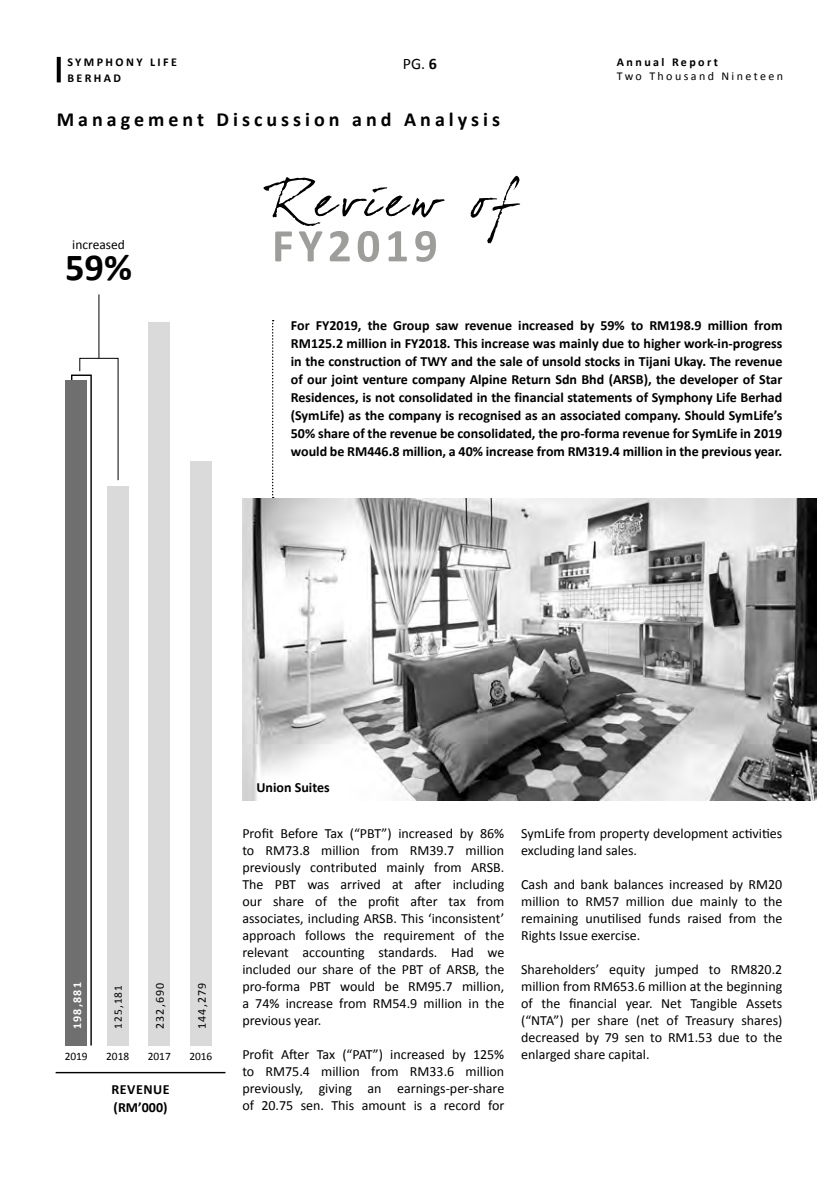
<style>
.page{position:relative;width:840px;height:1191px;background:#fff}
.page>*{position:absolute;margin:0;border:0;box-sizing:border-box;transform-origin:0 0}
.t1{font:700 38.4px "Calibri";color:#000}
.t2{font:700 20px "Calibri";letter-spacing:.2em;color:#000}
.t3{font:16px "Calibri";color:#000}
.t4{font:14px/17px "Calibri";color:#000;text-align:justify}
.t5{font:700 14px/18px "Calibri";color:#000;text-align:justify}
.t6{font:700 14px/18px "Calibri";letter-spacing:.04em;color:#000}
.t7{font:13.4px "Calibri";color:#000}
.t8{font:12px "Calibri";letter-spacing:.195em;color:#000}
.t9{font:700 12px/16px "Calibri";letter-spacing:.2em;color:#000}
.t10{font:700 12px "Calibri";letter-spacing:.1em;color:#fff}
.t11{font:11.4px "Calibri";color:#000}
.s1{font-weight:700}
</style>
<div class="page">
<svg style="left:57px;top:57px;width:4px;height:25px"></svg>
<svg style="left:272px;top:320px;width:1px;height:178px"></svg>
<hr style="left:56px;top:1072px;width:169px;height:1px;background:#000">
<div style="left:66px;top:380px;width:21px;height:665px;background:#706f6f"></div>
<div style="left:107px;top:485px;width:21px;height:560px;background:#dadada"></div>
<div style="left:149px;top:322px;width:21px;height:723px;background:#dadada"></div>
<div style="left:190px;top:460px;width:22px;height:585px;background:#dadada"></div>
<svg style="left:70px;top:358px;width:48px;height:688px"></svg>
<hr style="left:98px;top:294px;width:1px;height:64px;background:#000">
<img style="left:242px;top:498px;width:574px;height:302px">
<svg style="left:263px;top:176px;width:257px;height:86px"></svg>
<p class="t9" style="left:67px;top:54px;width:111px">SYMPHONY LIFE<br>BERHAD</p>
<p class="t3" style="left:402px;top:53px;width:36px">PG. <span class="s1">6</span></p>
<h2 class="t2" style="left:57px;top:107px;width:444px">Management Discussion and Analysis</h2>
<p class="t7" style="left:72px;top:236px;width:54px">increased</p>
<h1 class="t1" style="left:65px;top:243px;width:68px">59%</h1>
<p class="t9" style="left:616px;top:54px;width:102px">Annual Report</p>
<p class="t8" style="left:616px;top:69px;width:168px">Two Thousand Nineteen</p>
<p class="t5" style="left:291px;top:316px;width:492px">For FY2019, the Group saw revenue increased by 59% to RM198.9 million from RM125.2 million in FY2018. This increase was mainly due to higher work-in-progress in the construction of TWY and the sale of unsold stocks in Tijani Ukay. The revenue of our joint venture company Alpine Return Sdn Bhd (ARSB), the developer of Star Residences, is not consolidated in the financial statements of Symphony Life Berhad (SymLife) as the company is recognised as an associated company. Should SymLife’s 50% share of the revenue be consolidated, the pro-forma revenue for SymLife in 2019 would be RM446.8 million, a 40% increase from RM319.4 million in the previous year.</p>
<p class="t10" style="left:69px;top:1029px;width:48px;rotate:-90deg">198,881</p>
<p class="t11" style="left:111px;top:1029px;width:46px;rotate:-90deg">125,181</p>
<p class="t8" style="left:152px;top:1029px;width:48px;rotate:-90deg">232,690</p>
<p class="t8" style="left:194px;top:1029px;width:48px;rotate:-90deg">144,279</p>
<p class="t11" style="left:65px;top:1048px;width:25px">2019</p>
<p class="t11" style="left:106px;top:1048px;width:25px">2018</p>
<p class="t11" style="left:148px;top:1048px;width:25px">2017</p>
<p class="t11" style="left:189px;top:1048px;width:25px">2016</p>
<p class="t6" style="left:111px;top:1080px;width:60px">REVENUE (RM’000)</p>
<p class="t5" style="left:256px;top:778px;width:75px">Union Suites</p>
<p class="t4" style="left:242px;top:825px;width:263px">Profit Before Tax (“PBT”) increased by 86% to RM73.8 million from RM39.7 million previously contributed mainly from ARSB.<br>The PBT was arrived at after including our share of the profit after tax from associates, including ARSB. This ‘inconsistent’ approach follows the requirement of the relevant accounting standards. Had we included our share of the PBT of ARSB, the pro-forma PBT would be RM95.7 million, a 74% increase from RM54.9 million in the previous year.</p>
<p class="t4" style="left:242px;top:1046px;width:263px">Profit After Tax (“PAT”) increased by 125% to RM75.4 million from RM33.6 million previously, giving an earnings-per-share of 20.75 sen. This amount is a record for</p>
<p class="t4" style="left:521px;top:824px;width:262px">SymLife from property development activities excluding land sales.</p>
<p class="t4" style="left:521px;top:876px;width:262px">Cash and bank balances increased by RM20 million to RM57 million due mainly to the remaining unutilised funds raised from the Rights Issue exercise.</p>
<p class="t4" style="left:521px;top:960px;width:262px">Shareholders’ equity jumped to RM820.2 million from RM653.6 million at the beginning of the financial year. Net Tangible Assets (“NTA”) per share (net of Treasury shares) decreased by 79 sen to RM1.53 due to the enlarged share capital.</p>
</div>
